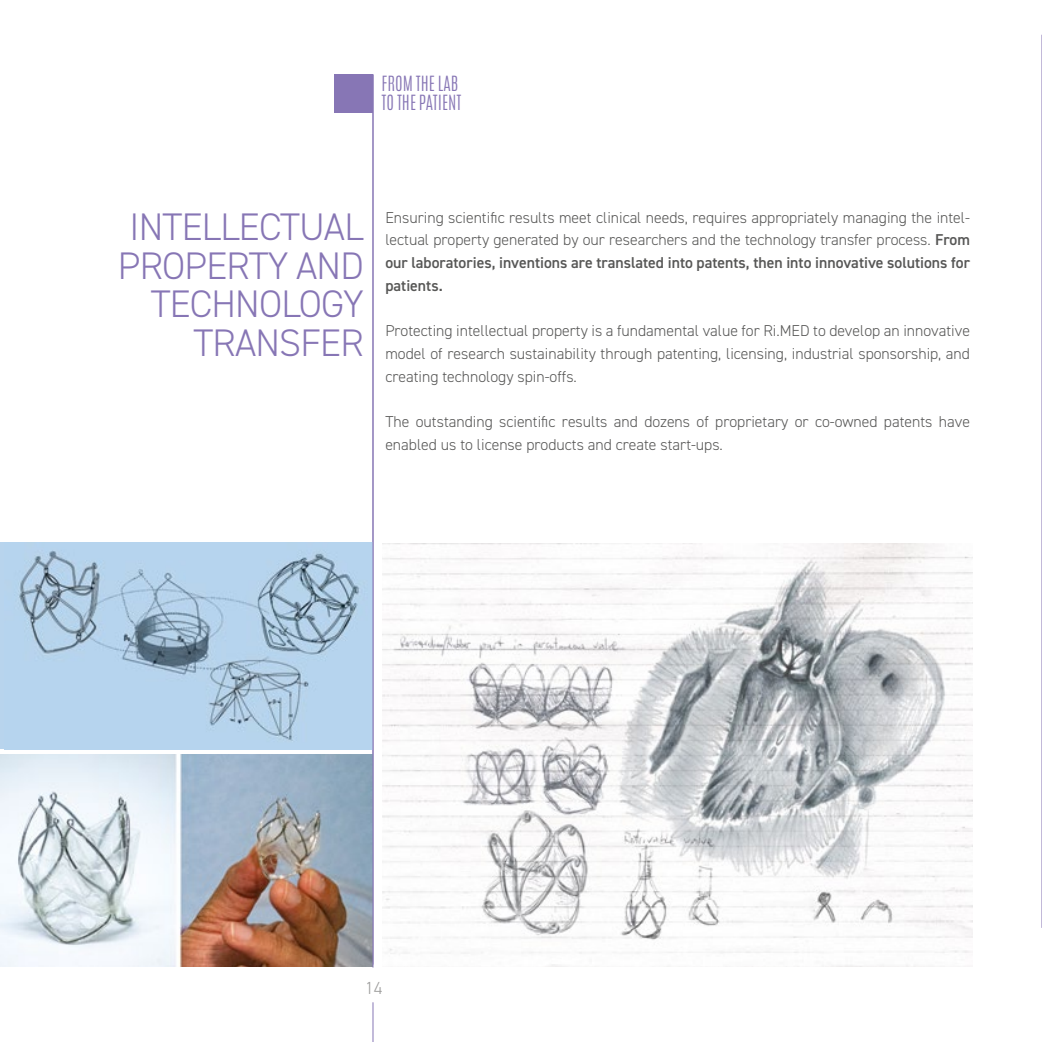
<style>
.page{position:relative;width:1042px;height:1042px;background:#fff}
.page>*{position:absolute;margin:0;border:0;box-sizing:border-box;transform-origin:0 0}
.t1{font:300 38.5px/38.5px "DIN2014";letter-spacing:-.02em;color:#8776b5;text-align:right}
.t2{font:300 17.5px/19.2px "Antonio";color:#8776b5}
.t3{font:300 17.5px "DIN2014";color:#9d9d9c}
.t4{font:300 15.75px/22.8px "DIN2014";color:#575756;text-align:justify}
.s1{font-weight:600}
</style>
<div class="page">
<div style="left:334px;top:74px;width:38px;height:38px;background:#8776b5"></div>
<hr style="left:372px;top:1002px;width:1px;height:40px;background:#8776b5">
<img style="left:5px;top:542px;width:367px;height:207px">
<img style="left:0;top:755px;width:372px;height:211px">
<img style="left:382px;top:543px;width:590px;height:423px">
<hr style="left:1041px;top:35px;width:1px;height:893px;background:#8776b5">
<hr style="left:372px;top:74px;width:1px;height:893px;background:#8776b5">
<p class="t2" style="left:382px;top:74px;width:81px">FROM THE LAB<br>TO THE PATIENT</p>
<h1 class="t1" style="left:118px;top:208px;width:247px">INTELLECTUAL<br>PROPERTY AND<br>TECHNOLOGY<br>TRANSFER</h1>
<p class="t4" style="left:385px;top:206px;width:586px">Ensuring scientific results meet clinical needs, requires appropriately managing the intel&shy;lectual property generated by our researchers and the technology transfer process. <span class="s1">From our laboratories, inventions are translated into patents, then into innovative solutions for patients.</span></p>
<p class="t4" style="left:385px;top:319px;width:586px">Protecting intellectual property is a fundamental value for Ri.MED to develop an innovative model of research sustainability through patenting, licensing, industrial sponsorship, and creating technology spin-offs.</p>
<p class="t4" style="left:385px;top:410px;width:586px">The outstanding scientific results and dozens of proprietary or co-owned patents have enabled us to license products and create start-ups.</p>
<p class="t3" style="left:365px;top:977px;width:19px">14</p>
</div>
